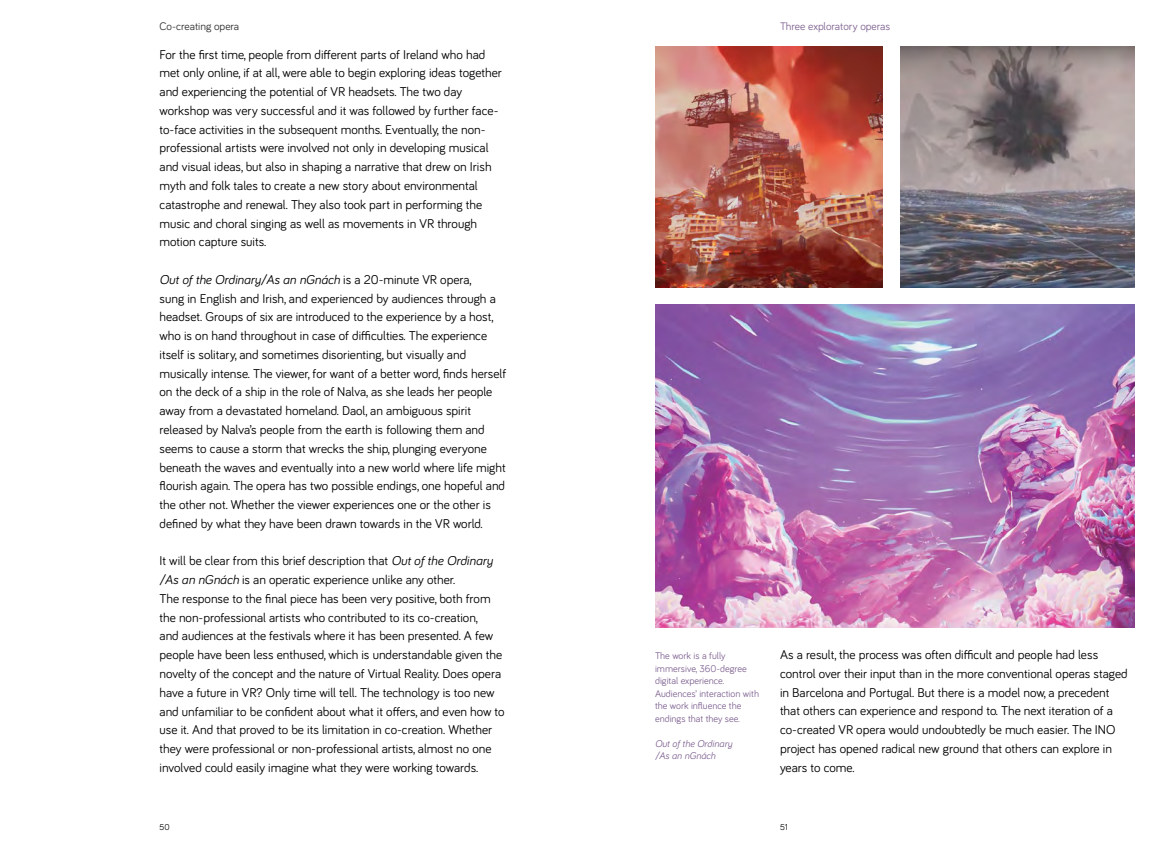
<style>
.page{position:relative;width:1170px;height:851px;background:#fff}
.page>*{position:absolute;margin:0;border:0;box-sizing:border-box;transform-origin:0 0}
.Body{font:13.12px/18.8px "Bariol";color:#000}
.Running_Head{font:11.25px "Bariol";color:#806493}
.t1{font:11.25px "Bariol";color:#313031}
.Captions__Purple{font:10px/12.5px "Bariol";color:#806493}
.Captions__Purple-2{font:italic 10px/12.5px "Bariol";color:#806493}
.Page_number{font:8.75px "Bariol";color:#000}
.s1{font-style:italic}
</style>
<div class="page">
<img style="left:656px;top:305px;width:478px;height:322px">
<img style="left:900px;top:46px;width:234px;height:241px">
<img style="left:656px;top:46px;width:226px;height:241px">
<p class="t1" style="left:159px;top:19px;width:81px">Co-creating opera</p>
<p class="Body" style="left:159px;top:44px;width:344px">For the first time, people from different parts of Ireland who had met only online, if at all, were able to begin exploring ideas together and experiencing the potential of VR headsets. The two day workshop was very successful and it was followed by further face&shy;to-face activities in the subsequent months. Eventually, the non&shy;professional artists were involved not only in developing musical and visual ideas, but also in shaping a narrative that drew on Irish myth and folk tales to create a new story about environmental catastrophe and renewal. They also took part in performing the music and choral singing as well as movements in VR through motion capture suits.</p>
<p class="Body" style="left:159px;top:269px;width:348px"><span class="s1">Out of the Ordinary/As an nGnách</span> is a 20-minute VR opera,<br>sung in English and Irish, and experienced by audiences through a headset. Groups of six are introduced to the experience by a host, who is on hand throughout in case of difficulties. The experience itself is solitary, and sometimes disorienting, but visually and musically intense. The viewer, for want of a better word, finds herself on the deck of a ship in the role of Nalva, as she leads her people away from a devastated homeland. Daol, an ambiguous spirit released by Nalva’s people from the earth is following them and seems to cause a storm that wrecks the ship, plunging everyone beneath the waves and eventually into a new world where life might flourish again. The opera has two possible endings, one hopeful and the other not. Whether the viewer experiences one or the other is defined by what they have been drawn towards in the VR world.</p>
<p class="Body" style="left:159px;top:550px;width:346px">It will be clear from this brief description that <span class="s1">Out of the Ordinary /As an nGnách</span> is an operatic experience unlike any other.<br>The response to the final piece has been very positive, both from the non-professional artists who contributed to its co-creation,<br>and audiences at the festivals where it has been presented. A few people have been less enthused, which is understandable given the novelty of the concept and the nature of Virtual Reality. Does opera have a future in VR? Only time will tell. The technology is too new and unfamiliar to be confident about what it offers, and even how to use it. And that proved to be its limitation in co-creation. Whether they were professional or non-professional artists, almost no one involved could easily imagine what they were working towards.</p>
<p class="Page_number" style="left:159px;top:820px;width:12px">50</p>
<p class="Running_Head" style="left:780px;top:19px;width:112px">Three exploratory operas</p>
<p class="Captions__Purple" style="left:655px;top:648px;width:105px">The work is a fully immersive, 360-degree digital experience.<br>Audiences’ interaction with the work influence the endings that they see.</p>
<p class="Captions__Purple-2" style="left:655px;top:736px;width:79px">Out of the Ordinary /As an nGnách</p>
<p class="Body" style="left:780px;top:644px;width:349px">As a result, the process was often difficult and people had less control over their input than in the more conventional operas staged in Barcelona and Portugal. But there is a model now, a precedent that others can experience and respond to. The next iteration of a co-created VR opera would undoubtedly be much easier. The INO project has opened radical new ground that others can explore in years to come.</p>
<p class="Page_number" style="left:780px;top:820px;width:9px">51</p>
</div>
